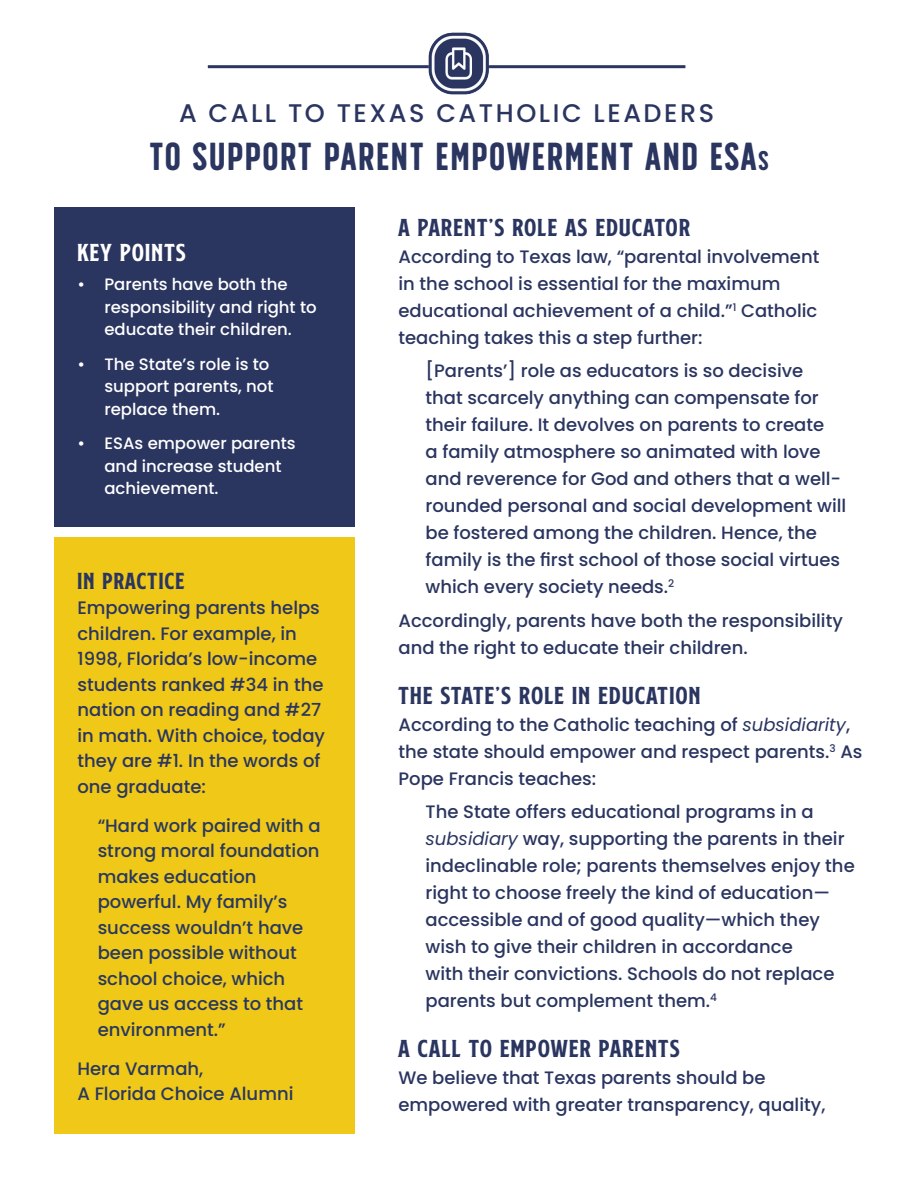
<style>
.page{position:relative;width:918px;height:1188px;background:#fff}
.page>*{position:absolute;margin:0;border:0;box-sizing:border-box;transform-origin:0 0}
.t1{font:39px "SS Nickson Six";letter-spacing:.025em;color:#2a3560}
.t2{font:28.5px "SS Nickson One";letter-spacing:.05em;color:#2a3560}
.SubHeader{font:28.5px "SS Nickson One";letter-spacing:.05em;color:#fff}
.t3{font:27px "SS Nickson One";letter-spacing:.05em;color:#2a3560}
.t4{font:500 25.5px "Poppins";letter-spacing:.1em;color:#2a3560}
.t5{font:500 18px/27px "Poppins";color:#2a3560}
.Paragraph_Style_1{font:500 18px/25.5px "Poppins";color:#29385e}
.t6{font:500 16.5px/22.5px "Poppins";color:#fff}
.s1{font-size:27px}
.s2{font-weight:400;font-style:italic}
</style>
<div class="page">
<div style="left:54px;top:538px;width:300px;height:596px;background:#efc818"></div>
<div style="left:54px;top:207px;width:300px;height:320px;background:#2a3560"></div>
<hr style="left:208px;top:65px;width:477px;height:3px;background:#2a3660">
<img style="left:428px;top:32px;width:62px;height:63px">
<p class="t4" style="left:179px;top:99px;width:537px">A CALL TO TEXAS CATHOLIC LEADERS</p>
<p class="t1" style="left:149px;top:133px;width:621px">TO SUPPORT PARENT EMPOWERMENT AND ESA<span class="s1">S</span></p>
<p class="SubHeader" style="left:77px;top:231px;width:110px">KEY POINTS</p>
<p class="t6" style="left:104px;top:273px;width:214px;text-indent:-27px">• Parents have both the responsibility and right to educate their children.</p>
<p class="t6" style="left:104px;top:353px;width:171px;text-indent:-27px">• The State’s role is to support parents, not replace them.</p>
<p class="t6" style="left:104px;top:432px;width:193px;text-indent:-27px">• ESAs empower parents and increase student achievement.</p>
<p class="t3" style="left:77px;top:561px;width:108px">IN PRACTICE</p>
<p class="t5" style="left:77px;top:595px;width:249px;line-height:25.5px">Empowering parents helps children. For example, in<br>1998, Florida’s low-income students ranked #34 in the nation on reading and #27 in math. With choice, today they are #1. In the words of one graduate:</p>
<p class="Paragraph_Style_1" style="left:98px;top:813px;width:225px">“Hard work paired with a strong moral foundation makes education powerful. My family’s success wouldn’t have been possible without school choice, which gave us access to that environment.”</p>
<p class="Paragraph_Style_1" style="left:77px;top:1056px;width:127px">Hera Varmah,</p>
<p class="Paragraph_Style_1" style="left:77px;top:1081px;width:218px">A Florida Choice Alumni</p>
<p class="t2" style="left:399px;top:206px;width:293px">A PARENT’S ROLE AS EDUCATOR</p>
<p class="t5" style="left:399px;top:243px;width:422px">According to Texas law, “parental involvement in the school is essential for the maximum educational achievement of a child.”<sup>1</sup> Catholic teaching takes this a step further:</p>
<p class="t5" style="left:426px;top:358px;width:422px">[Parents’] role as educators is so decisive<br>that scarcely anything can compensate for their failure. It devolves on parents to create<br>a family atmosphere so animated with love and reverence for God and others that a well&shy;rounded personal and social development will be fostered among the children. Hence, the family is the first school of those social virtues which every society needs.<sup>2</sup></p>
<p class="t5" style="left:399px;top:607px;width:446px">Accordingly, parents have both the responsibility and the right to educate their children.</p>
<p class="t2" style="left:399px;top:674px;width:303px">THE STATE’S ROLE IN EDUCATION</p>
<p class="t5" style="left:399px;top:711px;width:466px">According to the Catholic teaching of <span class="s2">subsidiarity</span>, the state should empower and respect parents.<sup>3</sup> As<br>Pope Francis teaches:</p>
<p class="t5" style="left:426px;top:799px;width:431px">The State offers educational programs in a <span class="s2">subsidiary</span> way, supporting the parents in their indeclinable role; parents themselves enjoy the right to choose freely the kind of education— accessible and of good quality—which they wish to give their children in accordance<br>with their convictions. Schools do not replace parents but complement them.<sup>4</sup></p>
<p class="t2" style="left:399px;top:1028px;width:283px">A CALL TO EMPOWER PARENTS</p>
<p class="t5" style="left:399px;top:1064px;width:428px">We believe that Texas parents should be empowered with greater transparency, quality,</p>
</div>
